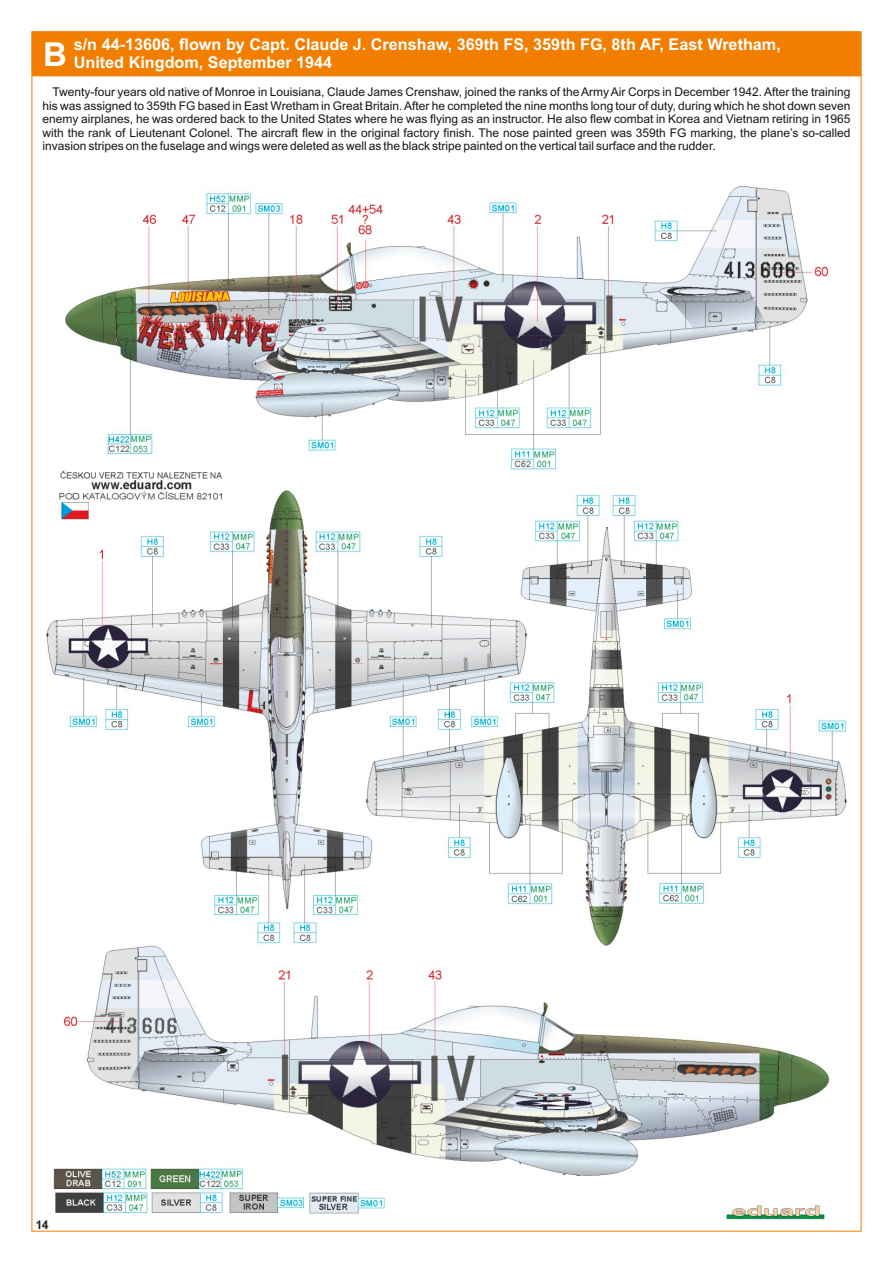
<style>
.page{position:relative;width:893px;height:1263px;background:#fff}
.page>*{position:absolute;margin:0;border:0;box-sizing:border-box;transform-origin:0 0}
.t1{font:700 33px "Arial";color:#fff}
.t2{font:700 16.2px/18.1px "Arial";color:#fff}
.t3{font:12px/13.4px "Arial";color:#151616;text-align:justify}
</style>
<div class="page">
<div style="left:32px;top:32px;width:829px;height:44px;background:#f27e00"></div>
<img style="left:36px;top:186px;width:811px;height:1043px">
<h1 class="t1" style="left:43px;top:42px;width:25px">B</h1>
<h2 class="t2" style="left:74px;top:37px;width:708px">s/n 44-13606, flown by Capt. Claude J. Crenshaw, 369th FS, 359th FG, 8th AF, East Wretham,<br>United Kingdom, September 1944</h2>
<p class="t3" style="left:43px;top:87px;width:809px;text-indent:10px">Twenty-four years old native of Monroe in Louisiana, Claude James Crenshaw, joined the ranks of the Army Air Corps in December 1942. After the training his was assigned to 359th FG based in East Wretham in Great Britain. After he completed the nine months long tour of duty, during which he shot down seven enemy airplanes, he was ordered back to the United States where he was flying as an instructor. He also flew combat in Korea and Vietnam retiring in 1965 with the rank of Lieutenant Colonel. The aircraft flew in the original factory finish. The nose painted green was 359th FG marking, the plane’s so-called invasion stripes on the fuselage and wings were deleted as well as the black stripe painted on the vertical tail surface and the rudder.</p>
</div>
